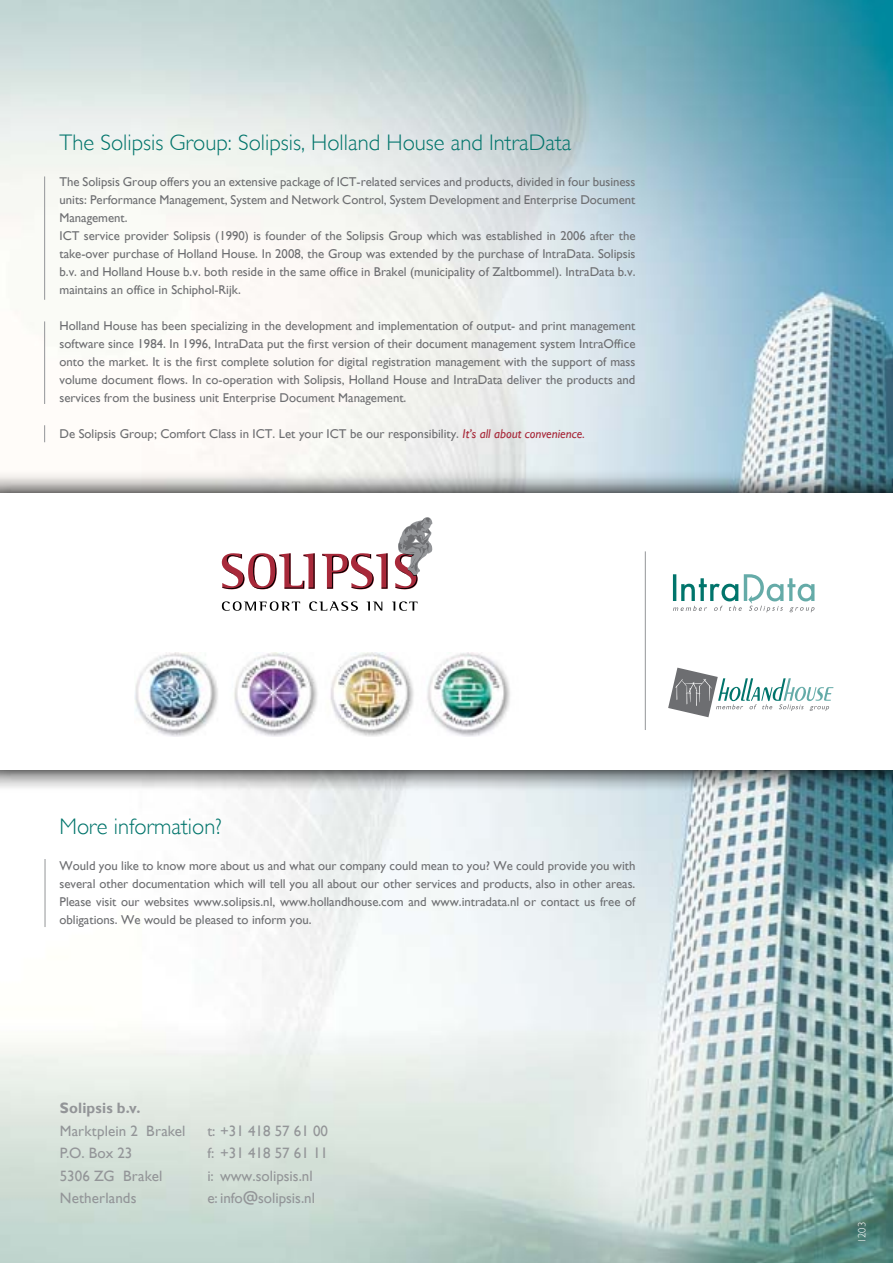
<style>
.page{position:relative;width:893px;height:1263px;background:#fff}
.page>*{position:absolute;margin:0;border:0;box-sizing:border-box;transform-origin:0 0}
.t1{font:300 22.5px "Gill Sans";color:#00746b}
.t2{font:15px/22.5px "Gill Sans";color:#939598}
.t3{font:700 15px "Gill Sans";letter-spacing:.01em;color:#939598}
.t4{font:12.75px/18px "Gill Sans";color:#6d6e71;text-align:justify}
.t5{font:300 10.5px "Gill Sans";color:#fff}
.s1{font-style:italic;color:#a8293a}
</style>
<div class="page">
<img style="left:0;top:0;width:893px;height:1263px">
<svg style="left:0;top:470px;width:893px;height:323px"></svg>
<div style="left:0;top:493px;width:893px;height:277px;background:#fff"></div>
<hr style="left:645px;top:551px;width:1px;height:179px;background:#939598">
<svg style="left:668px;top:668px;width:165px;height:49px"></svg>
<svg style="left:673px;top:574px;width:142px;height:38px"></svg>
<img style="left:135px;top:652px;width:375px;height:84px">
<svg style="left:222px;top:601px;width:196px;height:10px"></svg>
<svg style="left:222px;top:517px;width:211px;height:72px"></svg>
<hr style="left:44px;top:321px;width:1px;height:83px;background:#939598">
<hr style="left:45px;top:859px;width:1px;height:68px;background:#939598">
<svg style="left:44px;top:425px;width:1px;height:17px"></svg>
<hr style="left:44px;top:176px;width:1px;height:124px;background:#939598">
<h1 class="t1" style="left:60px;top:129px;width:513px">The Solipsis Group: Solipsis, Holland House and IntraData</h1>
<p class="t4" style="left:60px;top:172px;width:577px;text-align:left">The Solipsis Group offers you an extensive package of ICT-related services and products, divided in four business units: Performance Management, System and Network Control, System Development and Enterprise Document Management.<br>ICT service provider Solipsis (1990) is founder of the Solipsis Group which was established in 2006 after the take-over purchase of Holland House. In 2008, the Group was extended by the purchase of IntraData. Solipsis b.v. and Holland House b.v. both reside in the same office in Brakel (municipality of Zaltbommel). IntraData b.v. maintains an office in Schiphol-Rijk.</p>
<p class="t4" style="left:60px;top:316px;width:577px">Holland House has been specializing in the development and implementation of output- and print management software since 1984. In 1996, IntraData put the first version of their document management system IntraOffice onto the market. It is the first complete solution for digital registration management with the support of mass volume document flows. In co-operation with Solipsis, Holland House and IntraData deliver the products and services from the business unit Enterprise Document Management.</p>
<p class="t4" style="left:60px;top:424px;width:527px">De Solipsis Group; Comfort Class in ICT. Let your ICT be our responsibility. <span class="s1">It’s all about convenience.</span></p>
<h1 class="t1" style="left:60px;top:813px;width:164px">More information?</h1>
<p class="t4" style="left:60px;top:856px;width:577px">Would you like to know more about us and what our company could mean to you? We could provide you with several other documentation which will tell you all about our other services and products, also in other areas.<br>Please visit our websites www.solipsis.nl, www.hollandhouse.com and www.intradata.nl or contact us free of obligations. We would be pleased to inform you.</p>
<p class="t3" style="left:60px;top:1099px;width:82px">Solipsis b.v.</p>
<p class="t2" style="left:60px;top:1120px;width:127px">Marktplein 2 Brakel<br>P.O. Box 23<br>5306 ZG Brakel<br>Netherlands</p>
<p class="t2" style="left:207px;top:1119px;width:122px">t: +31 418 57 61 00 f: +31 418 57 61 11 i: www.solipsis.nl<br>e: info@solipsis.nl</p>
<p class="t5" style="left:856px;top:1243px;width:22px;rotate:-90deg">1203</p>
</div>
